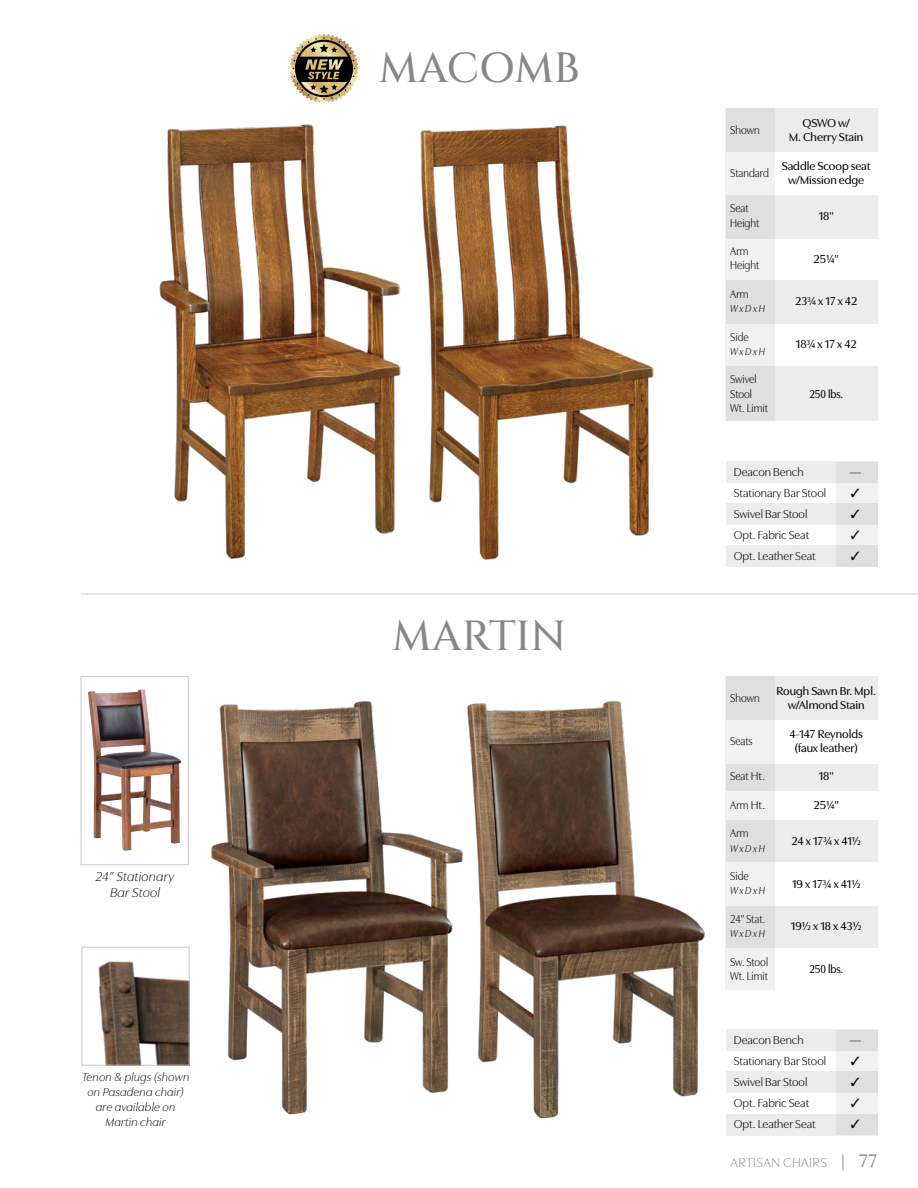
<style>
.page{position:relative;width:918px;height:1188px;background:#fff}
.page>*{position:absolute;margin:0;border:0;box-sizing:border-box;transform-origin:0 0}
.t1{font:500 42px "Cinzel";color:#868787}
.t2{font:italic 300 13.5px/15.8px "Utile Display";letter-spacing:.02em;color:#000;text-align:center}
.t3{font:300 13.5px "Utile Display";letter-spacing:.04em;color:#868787}
.t4{font:500 12px/14.2px "Utile Display";color:#000;text-align:center}
.t5{font:12px "Utile Display";color:#000}
.t6{font:12px/14.2px "Utile Display";color:#000;scale:.9 1}
.t7{font:italic 300 12px/15px "Utile Display";letter-spacing:.02em;color:#000;text-align:center}
.t8{font:500 12px "Utile Display";color:#000;scale:.9 1}
.t9{font:italic 10.5px "Utile Display";color:#000;scale:.9 1}
.s1{font-family:"Cinzel";font-weight:500;font-size:18px}
</style>
<div class="page">
<hr style="left:81px;top:594px;width:837px;height:1px;background:#c9c9ca">
<div style="left:726px;top:906px;width:152px;height:41px;background:#ececec"></div>
<div style="left:726px;top:821px;width:152px;height:41px;background:#ececec"></div>
<div style="left:726px;top:764px;width:152px;height:27px;background:#ececec"></div>
<div style="left:726px;top:676px;width:152px;height:43px;background:#ececec"></div>
<div style="left:726px;top:1030px;width:152px;height:21px;background:#ececec"></div>
<div style="left:726px;top:1072px;width:152px;height:21px;background:#ececec"></div>
<div style="left:726px;top:1114px;width:152px;height:21px;background:#ececec"></div>
<div style="left:726px;top:676px;width:49px;height:313px;background:linear-gradient(to right,#e8e8e8,#e8e8e8)"></div>
<div style="left:836px;top:1030px;width:42px;height:105px;background:linear-gradient(to right,#e6e6e6,#e6e6e6)"></div>
<div style="left:726px;top:366px;width:152px;height:54px;background:#ececec"></div>
<div style="left:726px;top:280px;width:152px;height:43px;background:#ececec"></div>
<div style="left:726px;top:196px;width:152px;height:43px;background:#ececec"></div>
<div style="left:726px;top:108px;width:152px;height:43px;background:#ececec"></div>
<img style="left:88px;top:689px;width:94px;height:162px">
<div style="left:81px;top:676px;width:108px;height:189px;border:1px solid #c9c9ca"></div>
<div style="left:726px;top:462px;width:152px;height:21px;background:#ececec"></div>
<div style="left:726px;top:504px;width:152px;height:21px;background:#ececec"></div>
<div style="left:726px;top:546px;width:152px;height:21px;background:#ececec"></div>
<div style="left:726px;top:108px;width:49px;height:312px;background:linear-gradient(to right,#e6e6e6,#e6e6e6)"></div>
<div style="left:836px;top:462px;width:42px;height:105px;background:linear-gradient(to right,#e6e6e6,#e6e6e6)"></div>
<img style="left:159px;top:124px;width:242px;height:435px">
<img style="left:420px;top:125px;width:234px;height:435px">
<img style="left:211px;top:701px;width:243px;height:414px">
<img style="left:454px;top:701px;width:251px;height:418px">
<img style="left:98px;top:961px;width:90px;height:103px">
<div style="left:82px;top:947px;width:108px;height:119px;border:1px solid #c9c9ca"></div>
<svg style="left:289px;top:34px;width:70px;height:69px"></svg>
<svg style="left:851px;top:1057px;width:8px;height:8px"></svg>
<svg style="left:851px;top:1078px;width:8px;height:8px"></svg>
<svg style="left:851px;top:1099px;width:8px;height:8px"></svg>
<svg style="left:851px;top:1120px;width:8px;height:8px"></svg>
<svg style="left:851px;top:489px;width:8px;height:8px"></svg>
<svg style="left:851px;top:510px;width:8px;height:8px"></svg>
<svg style="left:851px;top:531px;width:8px;height:8px"></svg>
<svg style="left:851px;top:552px;width:8px;height:8px"></svg>
<p class="t2" style="left:96px;top:867px;width:80px">24” Stationary<br>Bar Stool</p>
<p class="t7" style="left:82px;top:1069px;width:109px">Tenon &amp; plugs (shown on Pasadena chair) are available on<br>Martin chair</p>
<h1 class="t1" style="left:379px;top:41px;width:202px">MACOMB</h1>
<h1 class="t1" style="left:392px;top:609px;width:175px">MARTIN</h1>
<p class="t6" style="left:730px;top:122px;width:34px">Shown</p>
<p class="t4" style="left:789px;top:115px;width:76px">QSWO w/<br>M. Cherry Stain</p>
<p class="t6" style="left:730px;top:165px;width:45px">Standard</p>
<p class="t4" style="left:782px;top:157px;width:90px">Saddle Scoop seat w/Mission edge</p>
<p class="t6" style="left:730px;top:200px;width:22px">Seat</p>
<p class="t4" style="left:819px;top:208px;width:17px">18"</p>
<p class="t6" style="left:730px;top:214px;width:34px">Height</p>
<p class="t6" style="left:730px;top:243px;width:22px">Arm</p>
<p class="t4" style="left:814px;top:250px;width:27px">25¼"</p>
<p class="t6" style="left:730px;top:257px;width:34px">Height</p>
<p class="t6" style="left:730px;top:286px;width:22px">Arm</p>
<p class="t4" style="left:795px;top:293px;width:64px">23¾ x 17 x 42</p>
<p class="t9" style="left:730px;top:301px;width:40px">W x D x H</p>
<p class="t6" style="left:730px;top:328px;width:22px">Side</p>
<p class="t4" style="left:796px;top:336px;width:62px">18¾ x 17 x 42</p>
<p class="t9" style="left:730px;top:343px;width:40px">W x D x H</p>
<p class="t6" style="left:730px;top:371px;width:31px">Swivel<br>Stool</p>
<p class="t8" style="left:809px;top:384px;width:38px">250 lbs.</p>
<p class="t6" style="left:730px;top:400px;width:43px">Wt. Limit</p>
<p class="t5" style="left:734px;top:463px;width:71px">Deacon Bench</p>
<p class="t5" style="left:849px;top:463px;width:13px">—</p>
<p class="t5" style="left:734px;top:484px;width:94px">Stationary Bar Stool</p>
<p class="t5" style="left:734px;top:505px;width:75px">Swivel Bar Stool</p>
<p class="t5" style="left:734px;top:526px;width:77px">Opt. Fabric Seat</p>
<p class="t5" style="left:734px;top:547px;width:83px">Opt. Leather Seat</p>
<p class="t6" style="left:730px;top:690px;width:34px">Shown</p>
<p class="t4" style="left:777px;top:683px;width:99px">Rough Sawn Br. Mpl. w/Almond Stain</p>
<p class="t6" style="left:730px;top:733px;width:26px">Seats</p>
<p class="t4" style="left:790px;top:725px;width:75px">4-147 Reynolds (faux leather)</p>
<p class="t6" style="left:730px;top:768px;width:40px">Seat Ht.</p>
<p class="t4" style="left:819px;top:768px;width:17px">18"</p>
<p class="t6" style="left:730px;top:797px;width:40px">Arm Ht.</p>
<p class="t4" style="left:814px;top:797px;width:27px">25¼"</p>
<p class="t6" style="left:730px;top:825px;width:22px">Arm</p>
<p class="t4" style="left:792px;top:833px;width:71px">24 x 17¾ x 41½</p>
<p class="t9" style="left:730px;top:840px;width:40px">W x D x H</p>
<p class="t6" style="left:730px;top:868px;width:22px">Side</p>
<p class="t4" style="left:792px;top:875px;width:70px">19 x 17¾ x 41½</p>
<p class="t9" style="left:730px;top:883px;width:40px">W x D x H</p>
<p class="t6" style="left:730px;top:911px;width:40px">24" Stat.</p>
<p class="t4" style="left:791px;top:918px;width:72px">19½ x 18 x 43½</p>
<p class="t9" style="left:730px;top:926px;width:40px">W x D x H</p>
<p class="t6" style="left:730px;top:953px;width:44px">Sw. Stool</p>
<p class="t8" style="left:809px;top:960px;width:38px">250 lbs.</p>
<p class="t6" style="left:730px;top:968px;width:43px">Wt. Limit</p>
<p class="t5" style="left:734px;top:1031px;width:71px">Deacon Bench</p>
<p class="t5" style="left:849px;top:1031px;width:13px">—</p>
<p class="t5" style="left:734px;top:1052px;width:94px">Stationary Bar Stool</p>
<p class="t5" style="left:734px;top:1073px;width:75px">Swivel Bar Stool</p>
<p class="t5" style="left:734px;top:1094px;width:77px">Opt. Fabric Seat</p>
<p class="t5" style="left:734px;top:1115px;width:83px">Opt. Leather Seat</p>
<p class="t3" style="left:731px;top:1152px;width:148px">ARTISAN CHAIRS <span class="s1">| 77</span></p>
</div>
